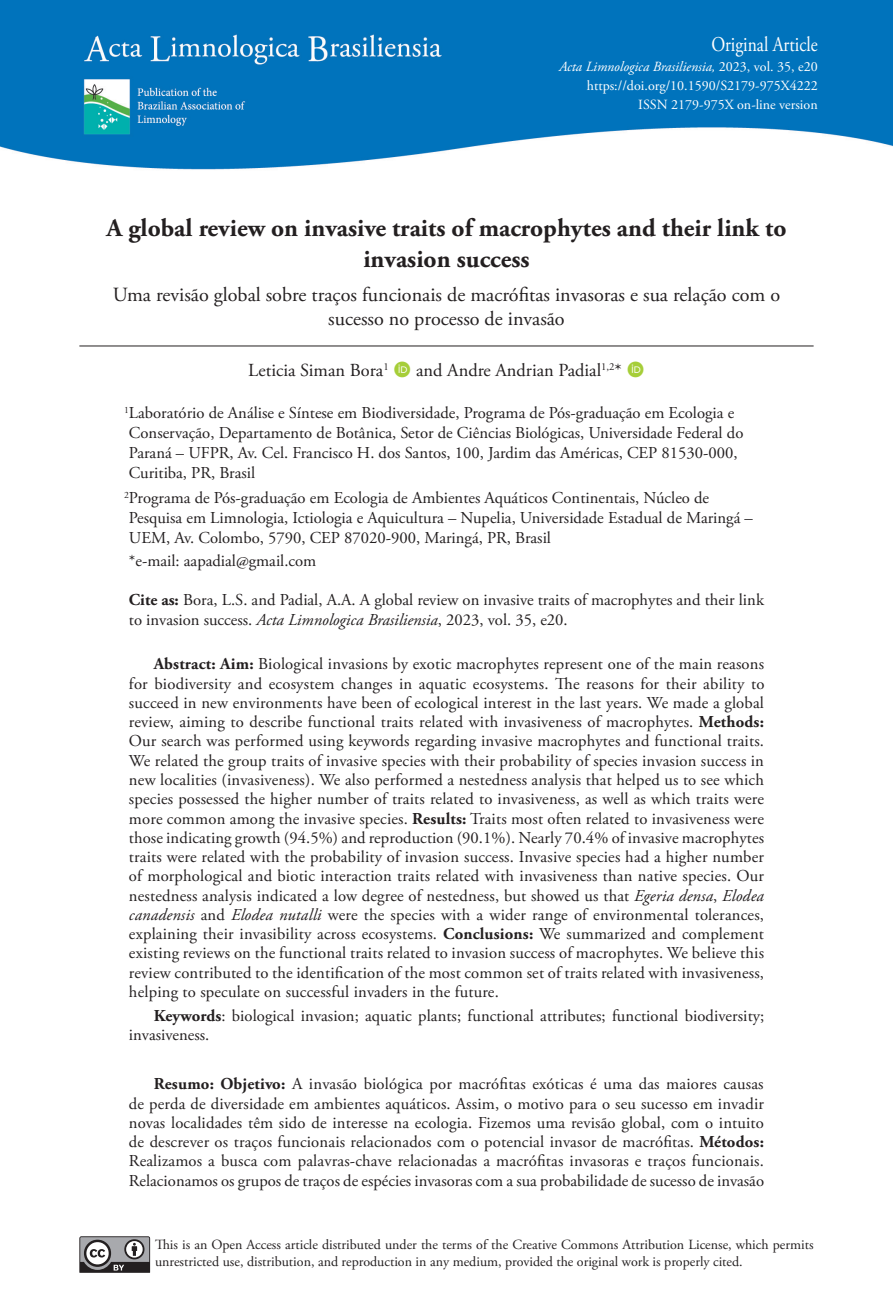
<style>
.page{position:relative;width:893px;height:1315px;background:#fff}
.page>*{position:absolute;margin:0;border:0;box-sizing:border-box;transform-origin:0 0}
.ArticleTitle{font:700 25.38px/30.4px "Adobe Garamond Pro";color:#231f20;text-align:center}
.t1{font:21px "Adobe Garamond Pro";color:#fff;scale:.83 1}
.ArticleTitle-Trans1{font:20.12px/24.2px "Adobe Garamond Pro";color:#231f20;text-align:center}
.Authors{font:18.38px "Adobe Garamond Pro";color:#231f20}
.Abstract{font:16.62px/19.2px "Adobe Garamond Pro";letter-spacing:.01em;color:#231f20;text-align:justify}
.Abstract-Trans1{font:16.62px/19.2px "Adobe Garamond Pro";color:#231f20;text-align:justify}
.Affiliations{font:16.62px/19.9px "Adobe Garamond Pro";color:#231f20}
.HowToCite{font:16.62px/19.9px "Adobe Garamond Pro";color:#231f20}
.Keywords{font:16.62px/19.2px "Adobe Garamond Pro";letter-spacing:.005em;color:#231f20}
.Correspondence{font:16.62px "Adobe Garamond Pro";color:#231f20}
.LicenseParaAlt{font:14px/16.8px "Adobe Garamond Pro";color:#231f20}
.t2{font:14px/19.2px "Adobe Garamond Pro";color:#fff;text-align:right}
.s1{font-style:italic}
.s2{font-weight:700}
</style>
<div class="page">
<img style="left:0;top:0;width:893px;height:170px">
<svg style="left:79px;top:1236px;width:71px;height:36px"></svg>
<hr style="left:79px;top:345px;width:735px;height:1px;background:#231f20">
<p class="t1" style="left:711px;top:32px;width:130px">Original Article</p>
<p class="t2" style="left:559px;top:57px;width:260px"><span class="s1">Acta Limnologica Brasiliensia,</span> 2023, vol. 35, e20 https://doi.org/10.1590/S2179-975X4222<br>ISSN 2179-975X on-line version</p>
<p class="ArticleTitle" style="left:107px;top:213px;width:681px">A global review on invasive traits of macrophytes and their link to invasion success</p>
<p class="ArticleTitle-Trans1" style="left:113px;top:283px;width:669px">Uma revisão global sobre traços funcionais de macrófitas invasoras e sua relação com o sucesso no processo de invasão</p>
<p class="Authors" style="left:248px;top:359px;width:142px">Leticia Siman Bora<sup>1</sup></p>
<p class="Authors" style="left:416px;top:359px;width:207px">and Andre Andrian Padial<sup>1,2</sup>*</p>
<p class="Affiliations" style="left:124px;top:404px;width:621px"><sup>1</sup>Laboratório de Análise e Síntese em Biodiversidade, Programa de Pós-graduação em Ecologia e Conservação, Departamento de Botânica, Setor de Ciências Biológicas, Universidade Federal do Paraná – UFPR, Av. Cel. Francisco H. dos Santos, 100, Jardim das Américas, CEP 81530-000, Curitiba, PR, Brasil</p>
<p class="Affiliations" style="left:124px;top:488px;width:630px"><sup>2</sup>Programa de Pós-graduação em Ecologia de Ambientes Aquáticos Continentais, Núcleo de<br>Pesquisa em Limnologia, Ictiologia e Aquicultura – Nupelia, Universidade Estadual de Maringá –<br>UEM, Av. Colombo, 5790, CEP 87020-900, Maringá, PR, Brasil</p>
<p class="Correspondence" style="left:129px;top:550px;width:189px">*e-mail: aapadial@gmail.com</p>
<p class="HowToCite" style="left:129px;top:591px;width:636px"><span class="s2">Cite as:</span> Bora, L.S. and Padial, A.A. A global review on invasive traits of macrophytes and their link to invasion success. <span class="s1">Acta Limnologica Brasiliensia</span>, 2023, vol. 35, e20.</p>
<p class="Abstract" style="left:129px;top:655px;width:637px;text-indent:25px"><span class="s2">Abstract: Aim:</span> Biological invasions by exotic macrophytes represent one of the main reasons for biodiversity and ecosystem changes in aquatic ecosystems. The reasons for their ability to succeed in new environments have been of ecological interest in the last years. We made a global review, aiming to describe functional traits related with invasiveness of macrophytes. <span class="s2">Methods:<br></span>Our search was performed using keywords regarding invasive macrophytes and functional traits.<br>We related the group traits of invasive species with their probability of species invasion success in new localities (invasiveness). We also performed a nestedness analysis that helped us to see which species possessed the higher number of traits related to invasiveness, as well as which traits were more common among the invasive species. <span class="s2">Results:</span> Traits most often related to invasiveness were those indicating growth (94.5%) and reproduction (90.1%). Nearly 70.4% of invasive macrophytes traits were related with the probability of invasion success. Invasive species had a higher number of morphological and biotic interaction traits related with invasiveness than native species. Our nestedness analysis indicated a low degree of nestedness, but showed us that <span class="s1">Egeria densa</span>, <span class="s1">Elodea canadensis</span> and <span class="s1">Elodea nutalli</span> were the species with a wider range of environmental tolerances, explaining their invasibility across ecosystems. <span class="s2">Conclusions:</span> We summarized and complement existing reviews on the functional traits related to invasion success of macrophytes. We believe this review contributed to the identification of the most common set of traits related with invasiveness, helping to speculate on successful invaders in the future.</p>
<p class="Keywords" style="left:129px;top:1006px;width:637px;text-indent:25px"><span class="s2">Keywords</span>: biological invasion; aquatic plants; functional attributes; functional biodiversity; invasiveness.</p>
<p class="Abstract-Trans1" style="left:129px;top:1075px;width:637px;text-indent:25px"><span class="s2">Resumo: Objetivo:</span> A invasão biológica por macrófitas exóticas é uma das maiores causas de perda de diversidade em ambientes aquáticos. Assim, o motivo para o seu sucesso em invadir novas localidades têm sido de interesse na ecologia. Fizemos uma revisão global, com o intuito de descrever os traços funcionais relacionados com o potencial invasor de macrófitas. <span class="s2">Métodos:<br></span>Realizamos a busca com palavras-chave relacionadas a macrófitas invasoras e traços funcionais.<br>Relacionamos os grupos de traços de espécies invasoras com a sua probabilidade de sucesso de invasão</p>
<p class="LicenseParaAlt" style="left:155px;top:1237px;width:660px">This is an Open Access article distributed under the terms of the Creative Commons Attribution License, which permits unrestricted use, distribution, and reproduction in any medium, provided the original work is properly cited.</p>
</div>
